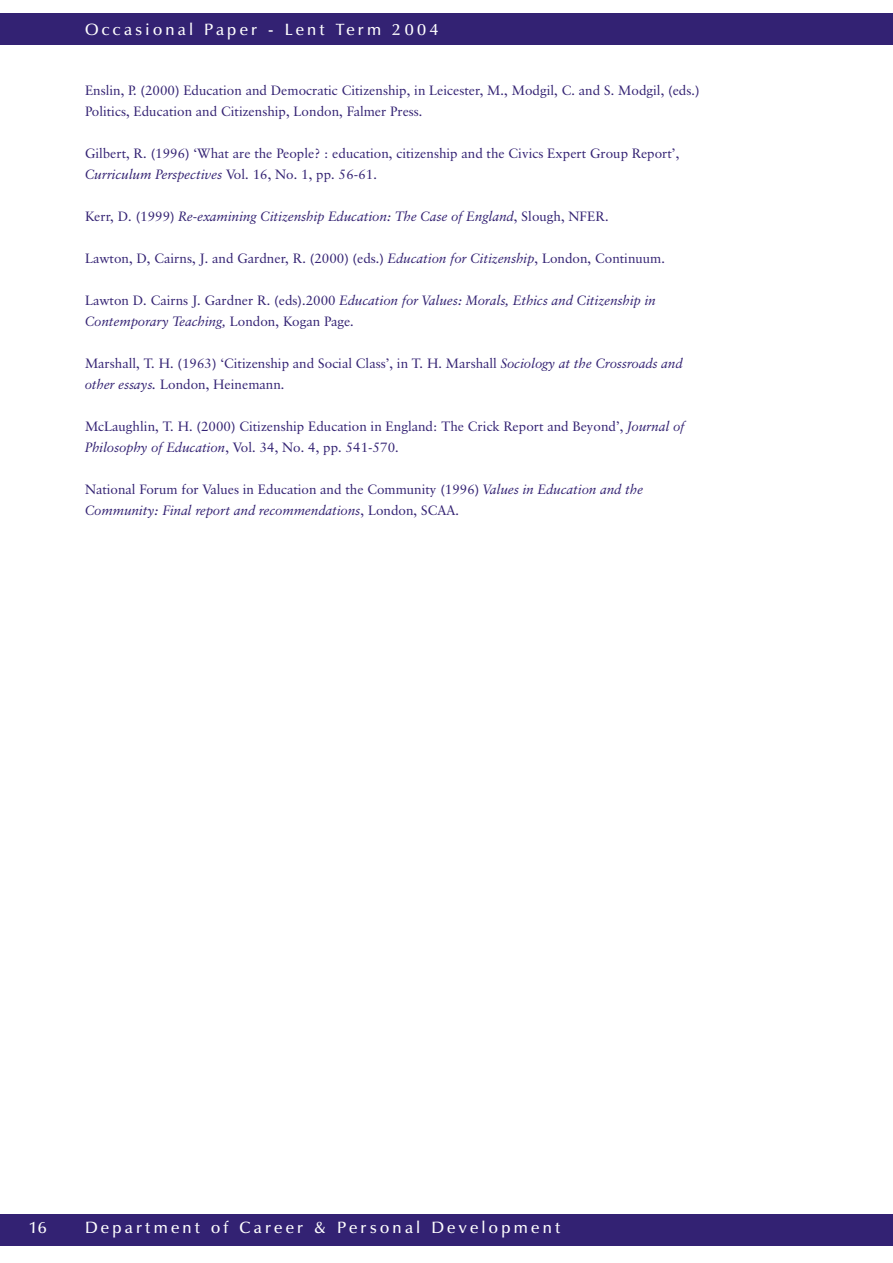
<style>
.page{position:relative;width:893px;height:1263px;background:#fff}
.page>*{position:absolute;margin:0;border:0;box-sizing:border-box;transform-origin:0 0}
.t1{font:600 16.5px "Zapf Humanist 601 BT";letter-spacing:.2em;color:#fff}
.t2{font:13.5px/21px "Classical Garamond BT";color:#332273}
.t3{font:italic 13.5px/21px "Classical Garamond BT";color:#332273}
.s1{font-style:italic}
.s2{font-style:normal}
</style>
<div class="page">
<div style="left:0;top:1214px;width:893px;height:32px;background:#332273"></div>
<div style="left:0;top:13px;width:893px;height:32px;background:#332273"></div>
<p class="t1" style="left:85px;top:19px;width:355px">Occasional Paper - Lent Term 2004</p>
<p class="t2" style="left:85px;top:80px;width:616px">Enslin, P. (2000) Education and Democratic Citizenship, in Leicester, M., Modgil, C. and S. Modgil, (eds.)<br>Politics, Education and Citizenship, London, Falmer Press.</p>
<p class="t2" style="left:85px;top:143px;width:596px">Gilbert, R. (1996) ‘What are the People? : education, citizenship and the Civics Expert Group Report’,<br><span class="s1">Curriculum Perspectives</span> Vol. 16, No. 1, pp. 56-61.</p>
<p class="t3" style="left:85px;top:206px;width:525px"><span class="s2">Kerr, D. (1999)</span> Re-examining Citizenship Education: The Case of England<span class="s2">, Slough, NFER.</span></p>
<p class="t2" style="left:85px;top:248px;width:582px">Lawton, D, Cairns, J. and Gardner, R. (2000) (eds.) <span class="s1">Education for Citizenship</span>, London, Continuum.</p>
<p class="t3" style="left:85px;top:290px;width:572px"><span class="s2">Lawton D. Cairns J. Gardner R. (eds).2000</span> Education for Values: Morals, Ethics and Citizenship in<br>Contemporary Teaching, <span class="s2">London, Kogan Page.</span></p>
<p class="t2" style="left:85px;top:353px;width:599px">Marshall, T. H. (1963) ‘Citizenship and Social Class’, in T. H. Marshall <span class="s1">Sociology at the Crossroads and other essays.</span> London, Heinemann.</p>
<p class="t2" style="left:85px;top:416px;width:601px">McLaughlin, T. H. (2000) Citizenship Education in England: The Crick Report and Beyond’, <span class="s1">Journal of<br>Philosophy of Education</span>, Vol. 34, No. 4, pp. 541-570.</p>
<p class="t2" style="left:85px;top:479px;width:560px">National Forum for Values in Education and the Community (1996) <span class="s1">Values in Education and the<br>Community: Final report and recommendations</span>, London, SCAA.</p>
<p class="t1" style="left:29px;top:1217px;width:20px">16</p>
<p class="t1" style="left:85px;top:1217px;width:477px">Department of Career &amp; Personal Development</p>
</div>
